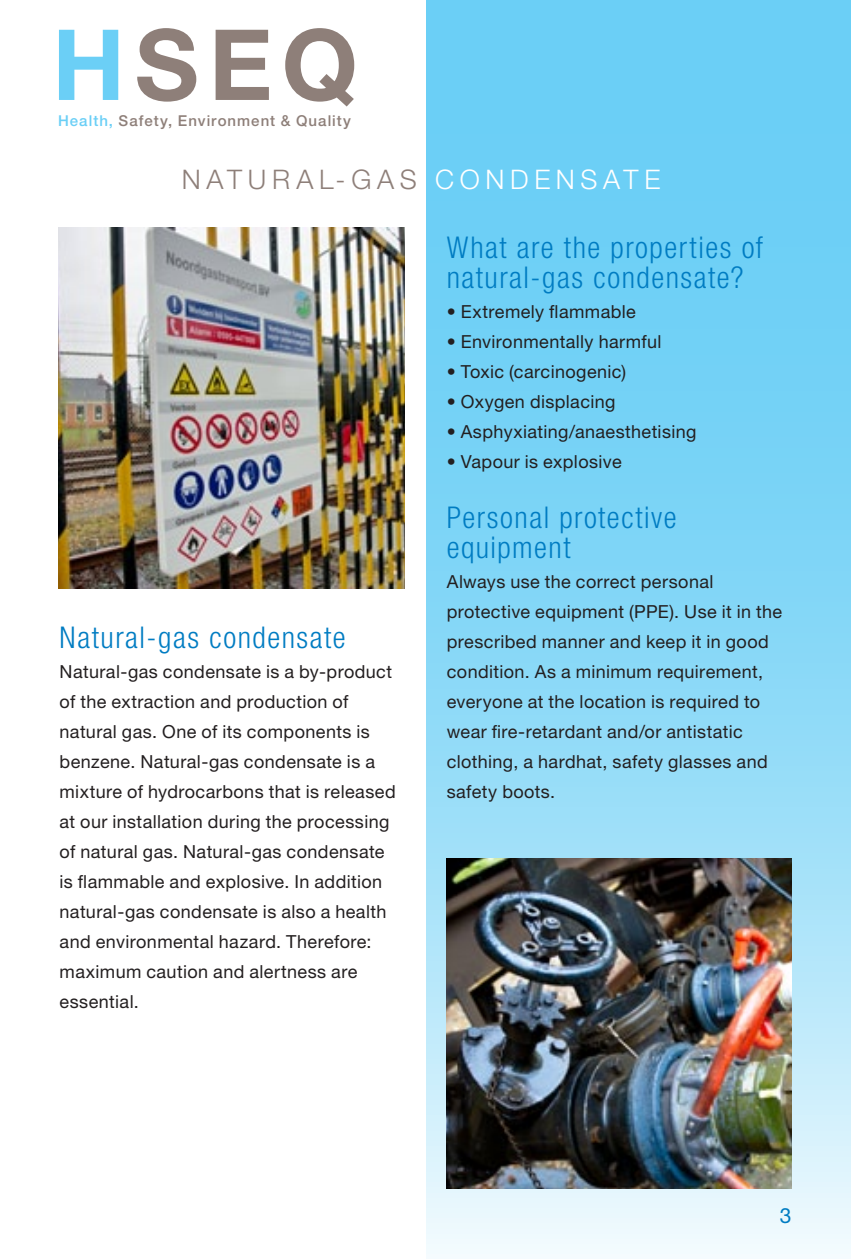
<style>
.page{position:relative;width:851px;height:1259px;background:#fff}
.page>*{position:absolute;margin:0;border:0;box-sizing:border-box;transform-origin:0 0}
.t1{font:700 98.4px "Helvetica Neue LT Std";color:#8e7f79}
.t2{font:300 condensed 30px/30px "Helvetica Neue LT Std";letter-spacing:.05em;color:#007cc2}
.t3{font:300 27px "Helvetica Neue LT Std";letter-spacing:.21em;color:#8e7f79}
.t4{font:21px "Helvetica Neue LT Std";color:#007cc2}
.t5{font:18px/30px "Helvetica Neue LT Std";letter-spacing:.02em;color:#231f20}
.t6{font:500 15px "Helvetica Neue LT Std";letter-spacing:.07em;color:#8e7f79}
.s1{color:#6bcff6}
.s2{color:#fff}
</style>
<div class="page">
<svg style="left:426px;top:0;width:424px;height:1254px;background:#87d7f7"></svg>
<img style="left:446px;top:858px;width:345px;height:330px">
<img style="left:58px;top:228px;width:346px;height:360px">
<h1 class="t1" style="left:52px;top:4px;width:307px"><span class="s1">H</span>SEQ</h1>
<p class="t6" style="left:58px;top:111px;width:294px"><span class="s1">Health,</span> Safety, Environment &amp; Quality</p>
<h3 class="t3" style="left:182px;top:163px;width:480px">NATURAL-GAS <span class="s2">CON DEN SATE</span></h3>
<h2 class="t2" style="left:60px;top:622px;width:287px">Natural-gas condensate</h2>
<p class="t5" style="left:60px;top:656px;width:337px">Natural-gas condensate is a by-product of the extraction and production of natural gas. One of its components is benzene. Natural-gas condensate is a mixture of hydrocarbons that is released at our installation during the processing of natural gas. Natural-gas condensate is flammable and explosive. In addition natural-gas condensate is also a health and environmental hazard. Therefore: maximum caution and alertness are essential.</p>
<h2 class="t2" style="left:446px;top:232px;width:318px">What are the properties of natural-gas condensate?</h2>
<p class="t5" style="left:446px;top:296px;width:191px">• Extremely flammable</p>
<p class="t5" style="left:446px;top:326px;width:216px">• Environmentally harmful</p>
<p class="t5" style="left:446px;top:356px;width:181px">• Toxic (carcinogenic)</p>
<p class="t5" style="left:446px;top:386px;width:170px">• Oxygen displacing</p>
<p class="t5" style="left:446px;top:416px;width:251px">• Asphyxiating/anaesthetising</p>
<p class="t5" style="left:446px;top:446px;width:176px">• Vapour is explosive</p>
<h2 class="t2" style="left:446px;top:502px;width:231px">Personal protective equipment</h2>
<p class="t5" style="left:446px;top:566px;width:337px">Always use the correct personal protective equipment (PPE). Use it in the prescribed manner and keep it in good condition. As a minimum requirement, everyone at the location is required to wear fire-retardant and/or antistatic clothing, a hardhat, safety glasses and safety boots.</p>
<p class="t4" style="left:779px;top:1203px;width:13px">3</p>
</div>
